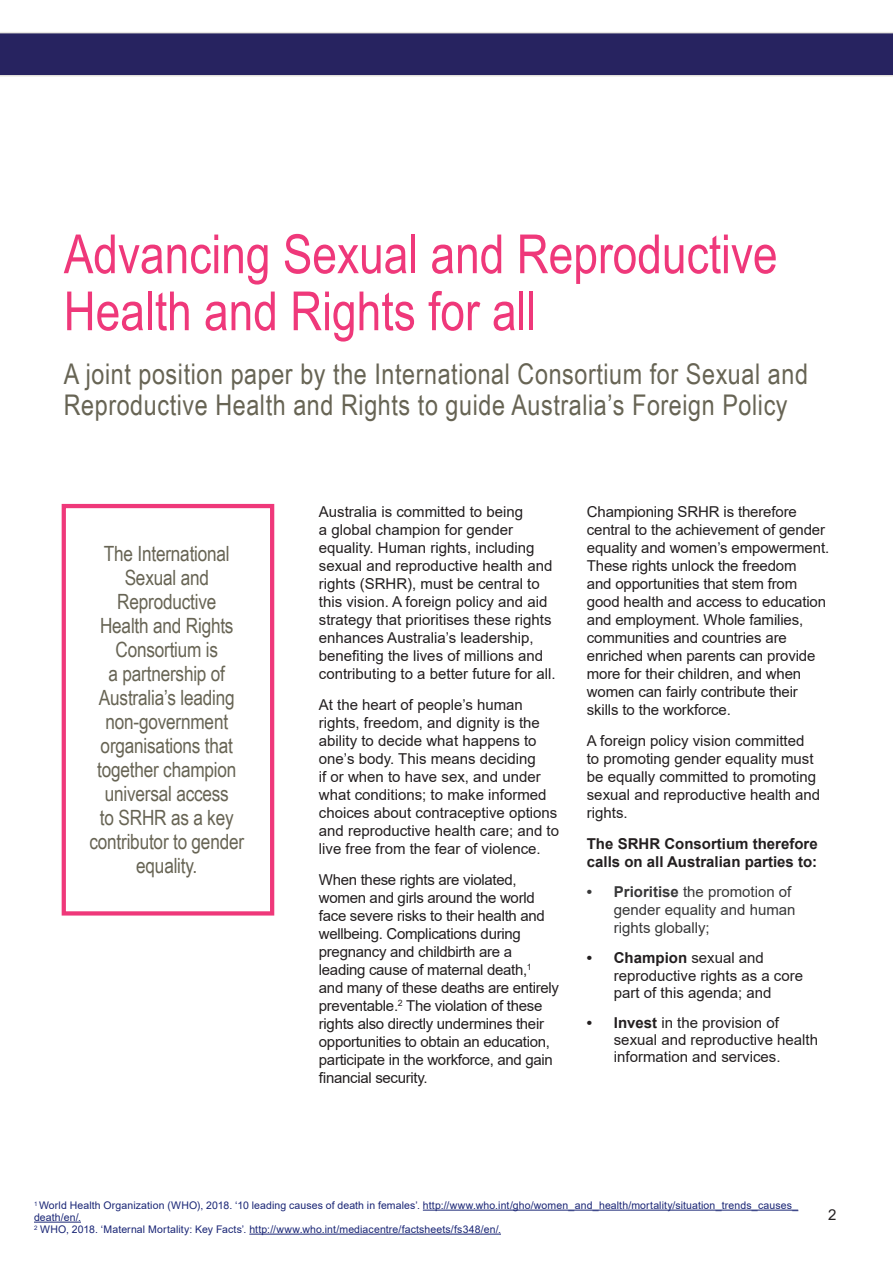
<style>
.page{position:relative;width:893px;height:1263px;background:#fff}
.page>*{position:absolute;margin:0;border:0;box-sizing:border-box;transform-origin:0 0}
.t1{font:54px/57px "Arial Narrow";color:#ef387a}
.t2{font:28.5px/31.5px "Arial Narrow";letter-spacing:.02em;color:#676454}
.t3{font:21px/24px "Arial Narrow";letter-spacing:-.01em;color:#676454;text-align:center}
.t4{font:15px/18px "Arial";color:#231f20}
.t5{font:15px/18px "Arial";letter-spacing:-.02em;color:#231f20}
.t6{font:15px/18px "Arial";color:#383839}
.t7{font:700 15px/18px "Arial";color:#231f20}
.cover-back-p{font:10.5px/12px "Arial";letter-spacing:.01em;color:#192575}
.s1{font-weight:700}
</style>
<div class="page">
<svg style="left:0;top:32px;width:893px;height:45px;background:#353169"></svg>
<div style="left:62px;top:504px;width:212px;height:411px;border:4px solid #ef387a"></div>
<hr style="left:423px;top:1210px;width:375px;height:1px;background:#192575">
<hr style="left:34px;top:1222px;width:47px;height:1px;background:#192575">
<hr style="left:249px;top:1234px;width:252px;height:1px;background:#192575">
<h1 class="t1" style="left:64px;top:224px;width:715px">Advancing Sexual and Reproductive<br>Health and Rights for all</h1>
<h2 class="t2" style="left:64px;top:357px;width:746px">A joint position paper by the International Consortium for Sexual and<br>Reproductive Health and Rights to guide Australia’s Foreign Policy</h2>
<p class="t3" style="left:89px;top:541px;width:156px">The International<br>Sexual and<br>Reproductive<br>Health and Rights<br>Consortium is<br>a partnership of<br>Australia’s leading non-government organisations that together champion universal access<br>to SRHR as a key contributor to gender equality.</p>
<p class="t4" style="left:319px;top:503px;width:238px">Australia is committed to being<br>a global champion for gender equality. Human rights, including sexual and reproductive health and rights (SRHR), must be central to this vision. A foreign policy and aid strategy that prioritises these rights enhances Australia’s leadership, benefiting the lives of millions and contributing to a better future for all.</p>
<p class="t4" style="left:319px;top:695px;width:242px">At the heart of people’s human rights, freedom, and dignity is the ability to decide what happens to one’s body. This means deciding<br>if or when to have sex, and under what conditions; to make informed choices about contraceptive options and reproductive health care; and to live free from the fear of violence.</p>
<p class="t5" style="left:319px;top:870px;width:242px">When these rights are violated, women and girls around the world face severe risks to their health and wellbeing. Complications during pregnancy and childbirth are a leading cause of maternal death,<sup>1 </sup>and many of these deaths are entirely preventable.<sup>2</sup> The violation of these rights also directly undermines their opportunities to obtain an education, participate in the workforce, and gain financial security.</p>
<p class="t4" style="left:587px;top:503px;width:244px">Championing SRHR is therefore central to the achievement of gender equality and women’s empowerment.<br>These rights unlock the freedom<br>and opportunities that stem from good health and access to education and employment. Whole families, communities and countries are enriched when parents can provide more for their children, and when women can fairly contribute their skills to the workforce.</p>
<p class="t4" style="left:587px;top:731px;width:235px">A foreign policy vision committed to promoting gender equality must be equally committed to promoting sexual and reproductive health and rights.</p>
<p class="t7" style="left:587px;top:834px;width:232px">The SRHR Consortium therefore calls on all Australian parties to:</p>
<p class="t6" style="left:614px;top:883px;width:183px;text-indent:-27px"><span class="s1">• Prioritise</span> the promotion of gender equality and human rights globally;</p>
<p class="t4" style="left:614px;top:949px;width:191px;line-height:17.2px;text-indent:-27px"><span class="s1">• Champion</span> sexual and reproductive rights as a core part of this agenda; and</p>
<p class="t4" style="left:614px;top:1014px;width:206px;line-height:17.2px;text-indent:-27px"><span class="s1">• Invest</span> in the provision of sexual and reproductive health information and services.</p>
<p class="cover-back-p" style="left:34px;top:1199px;width:766px"><sup>1</sup> World Health Organization (WHO), 2018. ‘10 leading causes of death in females’. http://www.who.int/gho/women_and_health/mortality/situation_trends_causes_ death/en/.</p>
<p class="cover-back-p" style="left:34px;top:1223px;width:468px"><sup>2</sup> WHO, 2018. ‘Maternal Mortality: Key Facts’. http://www.who.int/mediacentre/factsheets/fs348/en/.</p>
<p class="t4" style="left:828px;top:1205px;width:10px">2</p>
</div>
